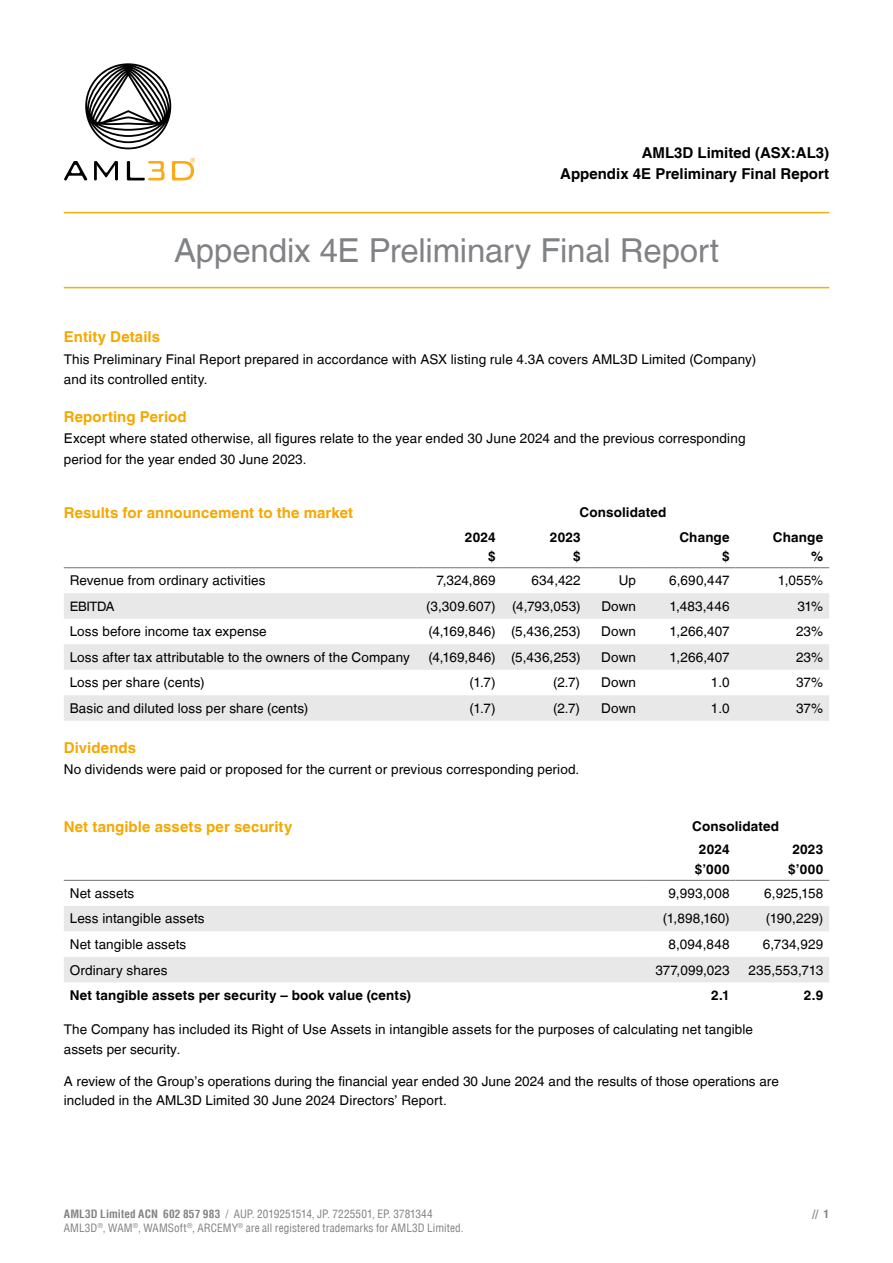
<style>
.page{position:relative;width:893px;height:1263px;background:#fff}
.page>*{position:absolute;margin:0;border:0;box-sizing:border-box;transform-origin:0 0}
.t1{font:33px "Helvetica LT";letter-spacing:-.01em;color:#808285}
.t2{font:700 15px "Helvetica LT";letter-spacing:.005em;color:#f5a800}
.t3{font:700 15px/21px "Helvetica LT";color:#000;text-align:right}
.t4{font:13.5px/19.5px "Helvetica LT";letter-spacing:.01em;color:#000}
.t5{font:700 13.5px/19.5px "Helvetica LT";letter-spacing:.01em;color:#000;text-align:right}
.t6{font:13.05px "Helvetica LT";letter-spacing:-.035em;color:#000}
.t7{font:condensed 11.25px/13.5px "Helvetica LT";letter-spacing:.01em;color:#808285}
.t8{font:700 condensed 11.25px "Helvetica LT";color:#808285}
.s1{font-weight:700}
</style>
<div class="page">
<svg style="left:85px;top:63px;width:86px;height:86px"></svg>
<svg style="left:64px;top:161px;width:24px;height:19px"></svg>
<svg style="left:94px;top:161px;width:24px;height:19px"></svg>
<svg style="left:127px;top:161px;width:38px;height:19px"></svg>
<svg style="left:172px;top:158px;width:23px;height:22px"></svg>
<hr style="left:64px;top:212px;width:765px;height:1px;background:#f1af14">
<hr style="left:64px;top:287px;width:765px;height:1px;background:#f1af14">
<svg style="left:64px;top:593px;width:765px;height:128px;fill:#e8e8e9"></svg>
<hr style="left:64px;top:567px;width:353px;height:1px;background:#808285">
<hr style="left:417px;top:567px;width:85px;height:1px;background:#808285">
<hr style="left:502px;top:567px;width:85px;height:1px;background:#808285">
<hr style="left:587px;top:567px;width:55px;height:1px;background:#808285">
<hr style="left:642px;top:567px;width:94px;height:1px;background:#808285">
<hr style="left:736px;top:567px;width:93px;height:1px;background:#808285">
<svg style="left:64px;top:906px;width:765px;height:76px;fill:#e8e8e9"></svg>
<hr style="left:64px;top:880px;width:578px;height:1px;background:#808285">
<hr style="left:642px;top:880px;width:94px;height:1px;background:#808285">
<hr style="left:736px;top:880px;width:93px;height:1px;background:#808285">
<p class="t3" style="left:560px;top:142px;width:270px">AML3D Limited (ASX:AL3)<br>Appendix 4E Preliminary Final Report</p>
<h1 class="t1" style="left:174px;top:231px;width:546px">Appendix 4E Preliminary Final Report</h1>
<p class="t2" style="left:64px;top:328px;width:98px">Entity Details</p>
<p class="t4" style="left:64px;top:350px;width:694px">This Preliminary Final Report prepared in accordance with ASX listing rule 4.3A covers AML3D Limited (Company) and its controlled entity.</p>
<p class="t2" style="left:64px;top:407px;width:124px">Reporting Period</p>
<p class="t4" style="left:64px;top:428px;width:683px;line-height:21px">Except where stated otherwise, all figures relate to the year ended 30 June 2024 and the previous corresponding period for the year ended 30 June 2023.</p>
<p class="t2" style="left:64px;top:503px;width:291px">Results for announcement to the market</p>
<p class="t5" style="left:579px;top:503px;width:88px">Consolidated</p>
<p class="t5" style="left:465px;top:527px;width:32px">2024 $</p>
<p class="t5" style="left:550px;top:527px;width:32px">2023 $</p>
<p class="t5" style="left:679px;top:527px;width:52px">Change $</p>
<p class="t5" style="left:773px;top:527px;width:52px">Change %</p>
<p class="t4" style="left:70px;top:571px;width:197px">Revenue from ordinary activities</p>
<p class="t4" style="left:436px;top:571px;width:61px">7,324,869</p>
<p class="t4" style="left:531px;top:571px;width:51px">634,422</p>
<p class="t4" style="left:619px;top:571px;width:19px">Up</p>
<p class="t4" style="left:669px;top:571px;width:62px">6,690,447</p>
<p class="t4" style="left:778px;top:571px;width:47px">1,055%</p>
<p class="t6" style="left:70px;top:598px;width:46px">EBITDA</p>
<p class="t4" style="left:426px;top:596px;width:156px">(3,309.607) (4,793,053)</p>
<p class="t4" style="left:601px;top:596px;width:36px">Down</p>
<p class="t4" style="left:669px;top:596px;width:62px">1,483,446</p>
<p class="t4" style="left:797px;top:596px;width:27px">31%</p>
<p class="t4" style="left:70px;top:622px;width:198px">Loss before income tax expense</p>
<p class="t4" style="left:428px;top:622px;width:154px">(4,169,846) (5,436,253)</p>
<p class="t4" style="left:601px;top:622px;width:36px">Down</p>
<p class="t4" style="left:669px;top:622px;width:62px">1,266,407</p>
<p class="t4" style="left:796px;top:622px;width:29px">23%</p>
<p class="t4" style="left:70px;top:647px;width:342px">Loss after tax attributable to the owners of the Company</p>
<p class="t4" style="left:428px;top:647px;width:154px">(4,169,846) (5,436,253)</p>
<p class="t4" style="left:601px;top:647px;width:36px">Down</p>
<p class="t4" style="left:669px;top:647px;width:62px">1,266,407</p>
<p class="t4" style="left:796px;top:647px;width:29px">23%</p>
<p class="t4" style="left:70px;top:673px;width:136px">Loss per share (cents)</p>
<p class="t4" style="left:470px;top:673px;width:28px">(1.7)</p>
<p class="t4" style="left:553px;top:673px;width:28px">(2.7)</p>
<p class="t4" style="left:601px;top:673px;width:36px">Down</p>
<p class="t4" style="left:711px;top:673px;width:20px">1.0</p>
<p class="t4" style="left:796px;top:673px;width:29px">37%</p>
<p class="t4" style="left:70px;top:698px;width:240px">Basic and diluted loss per share (cents)</p>
<p class="t4" style="left:470px;top:698px;width:28px">(1.7)</p>
<p class="t4" style="left:553px;top:698px;width:28px">(2.7)</p>
<p class="t4" style="left:601px;top:698px;width:36px">Down</p>
<p class="t4" style="left:711px;top:698px;width:20px">1.0</p>
<p class="t4" style="left:796px;top:698px;width:29px">37%</p>
<p class="t2" style="left:64px;top:738px;width:74px">Dividends</p>
<p class="t4" style="left:64px;top:760px;width:517px">No dividends were paid or proposed for the current or previous corresponding period.</p>
<p class="t2" style="left:64px;top:817px;width:230px">Net tangible assets per security</p>
<p class="t5" style="left:699px;top:814px;width:82px;line-height:23.2px;text-align:left;text-indent:-7px">Consolidated<br>2024</p>
<p class="t5" style="left:695px;top:859px;width:36px">$’000</p>
<p class="t5" style="left:788px;top:839px;width:36px;text-align:center">2023 $’000</p>
<p class="t4" style="left:70px;top:883px;width:66px">Net assets</p>
<p class="t4" style="left:669px;top:883px;width:63px">9,993,008</p>
<p class="t4" style="left:764px;top:883px;width:60px">6,925,158</p>
<p class="t4" style="left:70px;top:909px;width:136px">Less intangible assets</p>
<p class="t4" style="left:663px;top:909px;width:68px">(1,898,160)</p>
<p class="t4" style="left:766px;top:909px;width:59px">(190,229)</p>
<p class="t4" style="left:70px;top:934px;width:118px">Net tangible assets</p>
<p class="t4" style="left:668px;top:934px;width:63px">8,094,848</p>
<p class="t4" style="left:763px;top:934px;width:62px">6,734,929</p>
<p class="t4" style="left:70px;top:960px;width:99px">Ordinary shares</p>
<p class="t4" style="left:655px;top:960px;width:76px">377,099,023</p>
<p class="t4" style="left:748px;top:960px;width:76px">235,553,713</p>
<p class="t5" style="left:70px;top:985px;width:343px">Net tangible assets per security – book value (cents)</p>
<p class="t5" style="left:711px;top:985px;width:20px">2.1</p>
<p class="t5" style="left:804px;top:985px;width:21px">2.9</p>
<p class="t4" style="left:64px;top:1020px;width:691px">The Company has included its Right of Use Assets in intangible assets for the purposes of calculating net tangible assets per security.</p>
<p class="t4" style="left:64px;top:1071px;width:717px">A review of the Group’s operations during the financial year ended 30 June 2024 and the results of those operations are included in the AML3D Limited 30 June 2024 Directors’ Report.</p>
<p class="t7" style="left:64px;top:1207px;width:401px"><span class="s1">AML3D Limited ACN 602 857 983</span> / AUP. 2019251514, JP. 7225501, EP. 3781344<br>AML3D<sup>®</sup>, WAM<sup>®</sup>, WAMSoft<sup>®</sup>, ARCEMY<sup>®</sup> are all registered trademarks for AML3D Limited.</p>
<p class="t8" style="left:812px;top:1207px;width:19px">// 1</p>
</div>
